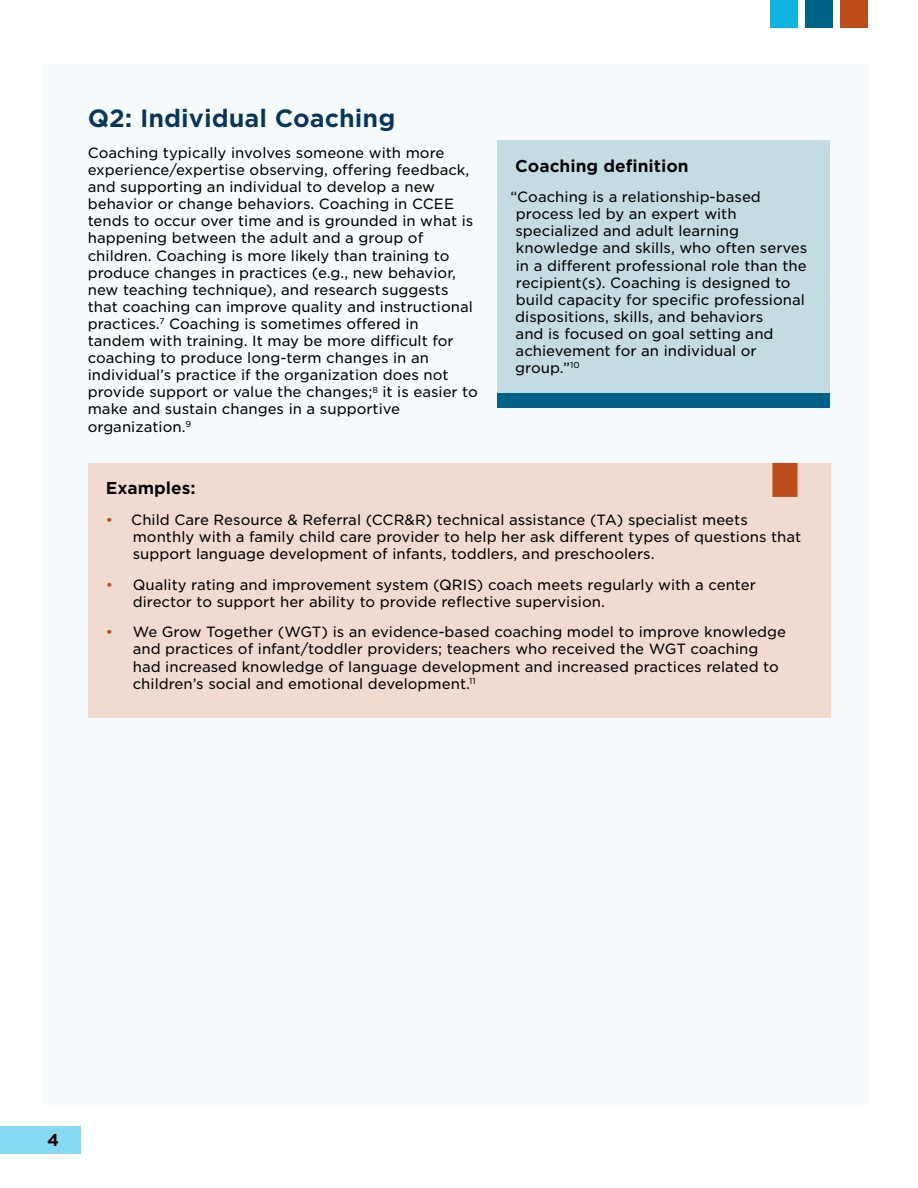
<style>
.page{position:relative;width:918px;height:1188px;background:#fff}
.page>*{position:absolute;margin:0;border:0;box-sizing:border-box;transform-origin:0 0}
.t1{font:700 24px "Gotham S Sm";color:#0a355b}
.t2{font:700 16.5px "Gotham S Sm";color:#000}
.t3{font:14.25px/17.1px "Gotham S Sm";color:#000}
.s1{color:#bc4d1a}
</style>
<div class="page">
<div style="left:0;top:1126px;width:81px;height:28px;background:#87d8f0"></div>
<div style="left:805px;top:0;width:28px;height:28px;background:#006287"></div>
<div style="left:770px;top:0;width:28px;height:28px;background:#10b2e1"></div>
<div style="left:841px;top:0;width:27px;height:28px;background:#bc4d1a"></div>
<div style="left:41px;top:65px;width:827px;height:1040px;background:#f6fcfe"></div>
<div style="left:497px;top:140px;width:333px;height:268px;background:#c4dbe3"></div>
<div style="left:497px;top:393px;width:333px;height:15px;background:#006287"></div>
<div style="left:88px;top:463px;width:742px;height:255px;background:#f1dbd1"></div>
<svg style="left:772px;top:463px;width:26px;height:34px"></svg>
<h3 class="t1" style="left:88px;top:102px;width:309px">Q2: Individual Coaching</h3>
<p class="t3" style="left:88px;top:144px;width:392px">Coaching typically involves someone with more experience/expertise observing, offering feedback, and supporting an individual to develop a new behavior or change behaviors. Coaching in CCEE tends to occur over time and is grounded in what is happening between the adult and a group of children. Coaching is more likely than training to produce changes in practices (e.g., new behavior, new teaching technique), and research suggests that coaching can improve quality and instructional practices.<sup>7</sup> Coaching is sometimes offered in tandem with training. It may be more difficult for coaching to produce long-term changes in an individual’s practice if the organization does not provide support or value the changes;<sup>8</sup> it is easier to make and sustain changes in a supportive organization.<sup>9</sup></p>
<p class="t2" style="left:515px;top:154px;width:175px">Coaching definition</p>
<p class="t3" style="left:515px;top:188px;width:294px;text-indent:-5px">“Coaching is a relationship-based process led by an expert with specialized and adult learning knowledge and skills, who often serves in a different professional role than the recipient(s). Coaching is designed to build capacity for specific professional dispositions, skills, and behaviors<br>and is focused on goal setting and achievement for an individual or group.”<sup>10</sup></p>
<p class="t2" style="left:106px;top:477px;width:91px">Examples:</p>
<p class="t3" style="left:133px;top:511px;width:670px;text-indent:-27px"><span class="s1">•</span> Child Care Resource &amp; Referral (CCR&amp;R) technical assistance (TA) specialist meets monthly with a family child care provider to help her ask different types of questions that support language development of infants, toddlers, and preschoolers.</p>
<p class="t3" style="left:133px;top:576px;width:625px;text-indent:-27px"><span class="s1">•</span> Quality rating and improvement system (QRIS) coach meets regularly with a center director to support her ability to provide reflective supervision.</p>
<p class="t3" style="left:133px;top:623px;width:655px;text-indent:-27px"><span class="s1">•</span> We Grow Together (WGT) is an evidence-based coaching model to improve knowledge and practices of infant/toddler providers; teachers who received the WGT coaching had increased knowledge of language development and increased practices related to children’s social and emotional development.<sup>11</sup></p>
<p class="t2" style="left:47px;top:1129px;width:13px">4</p>
</div>
